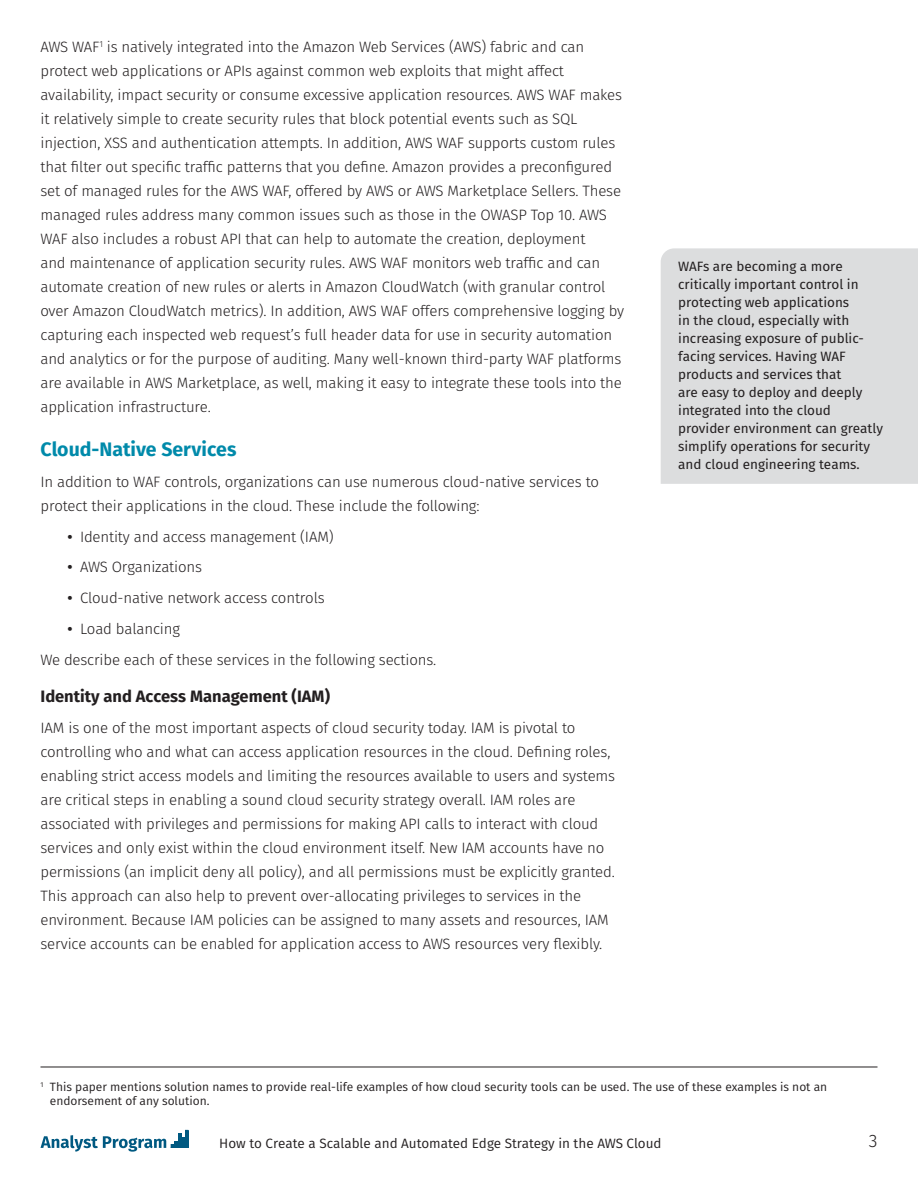
<style>
.page{position:relative;width:918px;height:1188px;background:#fff}
.page>*{position:absolute;margin:0;border:0;box-sizing:border-box;transform-origin:0 0}
.t1{font:700 19.5px "Fira Sans";color:#008aaa}
.t2{font:300 18px "Fira Sans";color:#231f20}
.t3{font:700 16.5px "Fira Sans";color:#231f20}
.t4{font:300 15px/24px "Fira Sans";letter-spacing:-.01em;color:#231f20}
.t5{font:13.5px/18px "Fira Sans";color:#231f20}
.t6{font:13.5px "Fira Sans";color:#231f20}
.t7{font:12px/14.4px "Fira Sans";color:#231f20}
.s1{font-weight:600}
</style>
<div class="page">
<div style="left:661px;top:248px;width:257px;height:236px;background:#dcddde"></div>
<hr style="left:178px;top:1133px;width:3px;height:15px;background:#005981">
<hr style="left:186px;top:1130px;width:3px;height:18px;background:#005981">
<svg style="left:41px;top:1135px;width:145px;height:17px"></svg>
<hr style="left:40px;top:1067px;width:838px;height:1px;background:#231f20">
<p class="t4" style="left:40px;top:35px;width:585px">AWS WAF<sup>1</sup> is natively integrated into the Amazon Web Services (AWS) fabric and can protect web applications or APIs against common web exploits that might affect availability, impact security or consume excessive application resources. AWS WAF makes it relatively simple to create security rules that block potential events such as SQL injection, XSS and authentication attempts. In addition, AWS WAF supports custom rules that filter out specific traffic patterns that you define. Amazon provides a preconfigured set of managed rules for the AWS WAF, offered by AWS or AWS Marketplace Sellers. These managed rules address many common issues such as those in the OWASP Top 10. AWS WAF also includes a robust API that can help to automate the creation, deployment<br>and maintenance of application security rules. AWS WAF monitors web traffic and can automate creation of new rules or alerts in Amazon CloudWatch (with granular control over Amazon CloudWatch metrics). In addition, AWS WAF offers comprehensive logging by capturing each inspected web request’s full header data for use in security automation and analytics or for the purpose of auditing. Many well-known third-party WAF platforms are available in AWS Marketplace, as well, making it easy to integrate these tools into the application infrastructure.</p>
<h1 class="t1" style="left:40px;top:436px;width:197px">Cloud-Native Services</h1>
<p class="t4" style="left:40px;top:470px;width:560px">In addition to WAF controls, organizations can use numerous cloud-native services to protect their applications in the cloud. These include the following:</p>
<p class="t4" style="left:68px;top:524px;width:268px"><span class="s1">•</span> Identity and access management (IAM)</p>
<p class="t4" style="left:68px;top:555px;width:136px"><span class="s1">•</span> AWS Organizations</p>
<p class="t4" style="left:68px;top:586px;width:259px"><span class="s1">•</span> Cloud-native network access controls</p>
<p class="t4" style="left:40px;top:613px;width:397px;line-height:30.8px;text-indent:27px"><span class="s1">•</span> Load balancing<br>We describe each of these services in the following sections.</p>
<p class="t3" style="left:40px;top:685px;width:291px">Identity and Access Management (IAM)</p>
<p class="t4" style="left:40px;top:716px;width:576px">IAM is one of the most important aspects of cloud security today. IAM is pivotal to controlling who and what can access application resources in the cloud. Defining roles, enabling strict access models and limiting the resources available to users and systems are critical steps in enabling a sound cloud security strategy overall. IAM roles are associated with privileges and permissions for making API calls to interact with cloud services and only exist within the cloud environment itself. New IAM accounts have no permissions (an implicit deny all policy), and all permissions must be explicitly granted.<br>This approach can also help to prevent over-allocating privileges to services in the environment. Because IAM policies can be assigned to many assets and resources, IAM service accounts can be enabled for application access to AWS resources very flexibly.</p>
<p class="t5" style="left:678px;top:258px;width:206px">WAFs are becoming a more critically important control in protecting web applications<br>in the cloud, especially with increasing exposure of public&shy;facing services. Having WAF products and services that<br>are easy to deploy and deeply integrated into the cloud provider environment can greatly simplify operations for security and cloud engineering teams.</p>
<p class="t7" style="left:50px;top:1079px;width:779px;text-indent:-9px"><sup>1</sup> This paper mentions solution names to provide real-life examples of how cloud security tools can be used. The use of these examples is not an endorsement of any solution.</p>
<p class="t6" style="left:219px;top:1133px;width:444px">How to Create a Scalable and Automated Edge Strategy in the AWS Cloud</p>
<p class="t2" style="left:869px;top:1128px;width:10px">3</p>
</div>
